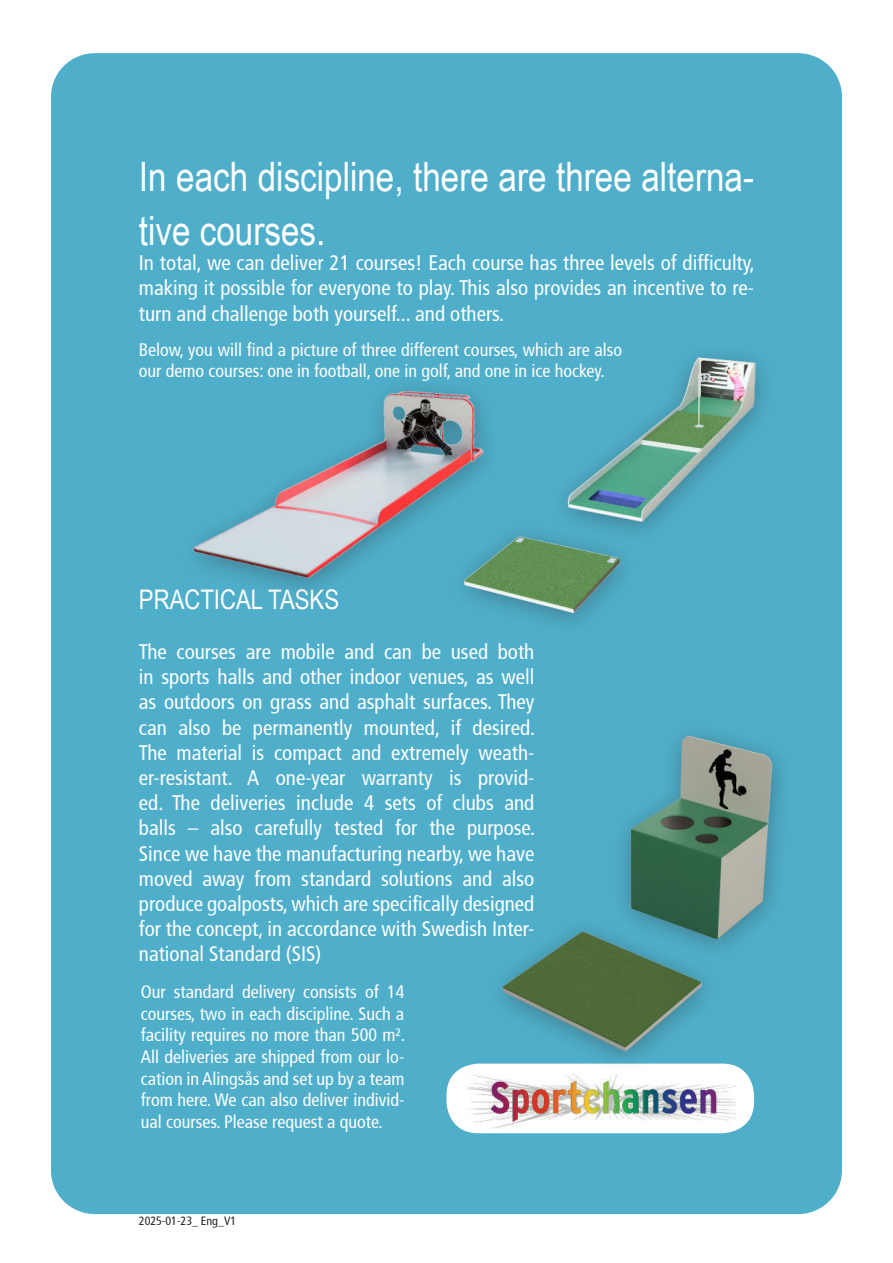
<style>
.page{position:relative;width:893px;height:1263px;background:#fff}
.page>*{position:absolute;margin:0;border:0;box-sizing:border-box;transform-origin:0 0}
.t1{font:40.5px/54px "Arial Narrow";color:#fff}
.t2{font:27px "Arial Narrow";color:#fff}
.t3{font:condensed 21px/25.2px "Frutiger";color:#fff;text-align:justify}
.t4{font:condensed 18px/21.6px "Frutiger";color:#fff;text-align:justify}
.t5{font:condensed 12px "Frutiger";color:#231f20}
</style>
<div class="page">
<div style="left:51px;top:53px;width:791px;height:1161px;background:#4fafca;border-radius:44px"></div>
<img style="left:488px;top:354px;width:277px;height:267px">
<img style="left:446px;top:732px;width:336px;height:402px">
<div style="left:174px;top:372px;width:332px;height:232px;background:#231f20;opacity:.35"></div>
<img style="left:174px;top:354px;width:343px;height:243px">
<h1 class="t1" style="left:139px;top:154px;width:617px">In each discipline, there are three alterna&shy;tive courses.</h1>
<p class="t3" style="left:139px;top:252px;width:617px">In total, we can deliver 21 courses! Each course has three levels of difficulty, making it possible for everyone to play. This also provides an incentive to re&shy;turn and challenge both yourself... and others.</p>
<p class="t4" style="left:139px;top:340px;width:485px">Below, you will find a picture of three different courses, which are also our demo courses: one in football, one in golf, and one in ice hockey.</p>
<p class="t2" style="left:139px;top:589px;width:202px">PRACTICAL TASKS</p>
<p class="t3" style="left:139px;top:641px;width:398px">The courses are mobile and can be used both in sports halls and other indoor venues, as well as outdoors on grass and asphalt surfaces. They can also be permanently mounted, if desired.<br>The material is compact and extremely weath&shy;er-resistant. A one-year warranty is provid&shy;ed. The deliveries include 4 sets of clubs and balls – also carefully tested for the purpose.<br>Since we have the manufacturing nearby, we have moved away from standard solutions and also produce goalposts, which are specifically designed for the concept, in accordance with Swedish Inter&shy;national Standard (SIS)</p>
<p class="t4" style="left:141px;top:982px;width:266px">Our standard delivery consists of 14 courses, two in each discipline. Such a facility requires no more than 500 m².<br>All deliveries are shipped from our lo&shy;cation in Alingsås and set up by a team from here. We can also deliver individ&shy;ual courses. Please request a quote.</p>
<p class="t5" style="left:139px;top:1217px;width:99px">2025-01-23_ Eng_V1</p>
</div>
